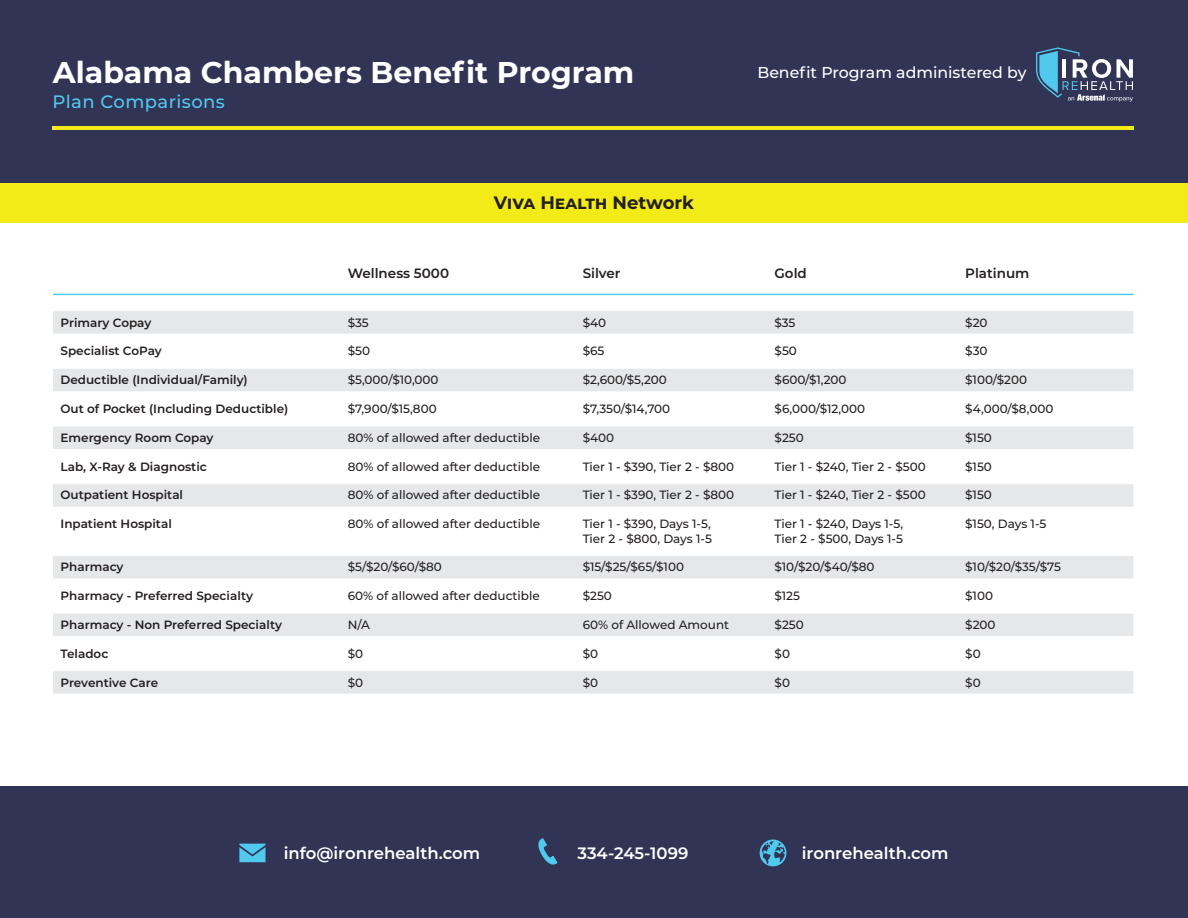
<style>
.page{position:relative;width:1188px;height:918px;background:#fff}
.page>*{position:absolute;margin:0;border:0;box-sizing:border-box;transform-origin:0 0}
.t1{font:700 30px "Montserrat";color:#fff}
.t2{font:700 18px "Montserrat";color:#231f20}
.t3{font:500 18px "Montserrat";letter-spacing:.025em;color:#51c8ee}
.t4{font:600 16.5px "Montserrat";color:#fff}
.t5{font:500 15.75px "Montserrat";color:#fff}
.t6{font:600 13.5px "Montserrat";color:#231f20}
.t7{font:500 12px/14.4px "Montserrat";color:#231f20}
.t8{font:600 12px "Montserrat";color:#231f20}
</style>
<div class="page">
<div style="left:0;top:787px;width:1188px;height:131px;background:#323456"></div>
<div style="left:0;top:0;width:1188px;height:184px;background:#323456"></div>
<svg style="left:1036px;top:47px;width:97px;height:55px"></svg>
<svg style="left:538px;top:838px;width:19px;height:27px"></svg>
<svg style="left:239px;top:844px;width:27px;height:18px"></svg>
<svg style="left:760px;top:840px;width:27px;height:26px"></svg>
<div style="left:53px;top:311px;width:1080px;height:23px;background:#e6e7e9"></div>
<div style="left:53px;top:369px;width:1080px;height:22px;background:#e6e7e9"></div>
<div style="left:53px;top:427px;width:1080px;height:22px;background:#e6e7e9"></div>
<div style="left:53px;top:484px;width:1080px;height:23px;background:#e6e7e9"></div>
<div style="left:53px;top:556px;width:1080px;height:23px;background:#e6e7e9"></div>
<div style="left:53px;top:614px;width:1080px;height:22px;background:#e6e7e9"></div>
<div style="left:53px;top:671px;width:1080px;height:23px;background:#e6e7e9"></div>
<div style="left:0;top:183px;width:1188px;height:40px;background:#f2eb17"></div>
<hr style="left:53px;top:294px;width:1080px;height:1px;background:#50c9ee">
<hr style="left:52px;top:126px;width:1081px;height:4px;background:#f2eb17">
<h1 class="t1" style="left:53px;top:50px;width:583px">Alabama Chambers Benefit Program</h1>
<h3 class="t5" style="left:757px;top:61px;width:271px">Benefit Program administered by</h3>
<h2 class="t3" style="left:52px;top:89px;width:174px">Plan Comparisons</h2>
<p class="t8" style="left:61px;top:314px;width:92px">Primary Copay</p>
<p class="t8" style="left:61px;top:343px;width:103px">Specialist CoPay</p>
<p class="t8" style="left:61px;top:371px;width:189px">Deductible (Individual/Family)</p>
<p class="t8" style="left:61px;top:400px;width:229px">Out of Pocket (Including Deductible)</p>
<p class="t8" style="left:61px;top:429px;width:155px">Emergency Room Copay</p>
<p class="t8" style="left:61px;top:458px;width:148px">Lab, X-Ray &amp; Diagnostic</p>
<p class="t8" style="left:61px;top:487px;width:124px">Outpatient Hospital</p>
<p class="t8" style="left:61px;top:515px;width:113px">Inpatient Hospital</p>
<p class="t8" style="left:61px;top:559px;width:64px">Pharmacy</p>
<p class="t8" style="left:61px;top:587px;width:194px">Pharmacy - Preferred Specialty</p>
<p class="t8" style="left:61px;top:616px;width:223px">Pharmacy - Non Preferred Specialty</p>
<p class="t8" style="left:61px;top:645px;width:49px">Teladoc</p>
<p class="t8" style="left:61px;top:674px;width:99px">Preventive Care</p>
<h2 class="t2" style="left:494px;top:190px;width:202px">Viva Health Network</h2>
<p class="t6" style="left:348px;top:263px;width:103px">Wellness 5000</p>
<p class="t6" style="left:775px;top:263px;width:34px">Gold</p>
<p class="t6" style="left:965px;top:263px;width:66px">Platinum</p>
<p class="t6" style="left:583px;top:263px;width:39px">Silver</p>
<p class="t7" style="left:348px;top:315px;width:22px">$35</p>
<p class="t7" style="left:348px;top:343px;width:24px">$50</p>
<p class="t7" style="left:348px;top:372px;width:92px">$5,000/$10,000</p>
<p class="t7" style="left:348px;top:401px;width:91px">$7,900/$15,800</p>
<p class="t7" style="left:348px;top:430px;width:194px">80% of allowed after deductible</p>
<p class="t7" style="left:348px;top:459px;width:194px">80% of allowed after deductible</p>
<p class="t7" style="left:348px;top:487px;width:194px">80% of allowed after deductible</p>
<p class="t7" style="left:348px;top:516px;width:194px">80% of allowed after deductible</p>
<p class="t7" style="left:348px;top:559px;width:96px">$5/$20/$60/$80</p>
<p class="t7" style="left:348px;top:588px;width:194px">60% of allowed after deductible</p>
<p class="t7" style="left:348px;top:617px;width:24px">N/A</p>
<p class="t7" style="left:348px;top:646px;width:17px">$0</p>
<p class="t7" style="left:348px;top:675px;width:17px">$0</p>
<p class="t7" style="left:583px;top:315px;width:25px">$40</p>
<p class="t7" style="left:583px;top:343px;width:23px">$65</p>
<p class="t7" style="left:583px;top:372px;width:86px">$2,600/$5,200</p>
<p class="t7" style="left:583px;top:401px;width:89px">$7,350/$14,700</p>
<p class="t7" style="left:583px;top:430px;width:33px">$400</p>
<p class="t7" style="left:583px;top:459px;width:153px">Tier 1 - $390, Tier 2 - $800</p>
<p class="t7" style="left:583px;top:487px;width:153px">Tier 1 - $390, Tier 2 - $800</p>
<p class="t7" style="left:583px;top:516px;width:131px">Tier 1 - $390, Days 1-5,<br>Tier 2 - $800, Days 1-5</p>
<p class="t7" style="left:583px;top:559px;width:103px">$15/$25/$65/$100</p>
<p class="t7" style="left:583px;top:588px;width:31px">$250</p>
<p class="t7" style="left:583px;top:617px;width:148px">60% of Allowed Amount</p>
<p class="t7" style="left:583px;top:646px;width:17px">$0</p>
<p class="t7" style="left:583px;top:675px;width:17px">$0</p>
<p class="t7" style="left:775px;top:315px;width:22px">$35</p>
<p class="t7" style="left:775px;top:343px;width:24px">$50</p>
<p class="t7" style="left:775px;top:372px;width:74px">$600/$1,200</p>
<p class="t7" style="left:775px;top:401px;width:92px">$6,000/$12,000</p>
<p class="t7" style="left:775px;top:430px;width:31px">$250</p>
<p class="t7" style="left:775px;top:459px;width:153px">Tier 1 - $240, Tier 2 - $500</p>
<p class="t7" style="left:775px;top:487px;width:153px">Tier 1 - $240, Tier 2 - $500</p>
<p class="t7" style="left:775px;top:516px;width:130px">Tier 1 - $240, Days 1-5,<br>Tier 2 - $500, Days 1-5</p>
<p class="t7" style="left:775px;top:559px;width:102px">$10/$20/$40/$80</p>
<p class="t7" style="left:775px;top:588px;width:27px">$125</p>
<p class="t7" style="left:775px;top:617px;width:31px">$250</p>
<p class="t7" style="left:775px;top:646px;width:17px">$0</p>
<p class="t7" style="left:775px;top:675px;width:17px">$0</p>
<p class="t7" style="left:965px;top:315px;width:24px">$20</p>
<p class="t7" style="left:965px;top:343px;width:24px">$30</p>
<p class="t7" style="left:965px;top:372px;width:63px">$100/$200</p>
<p class="t7" style="left:965px;top:401px;width:90px">$4,000/$8,000</p>
<p class="t7" style="left:965px;top:430px;width:28px">$150</p>
<p class="t7" style="left:965px;top:459px;width:28px">$150</p>
<p class="t7" style="left:965px;top:487px;width:28px">$150</p>
<p class="t7" style="left:965px;top:516px;width:83px">$150, Days 1-5</p>
<p class="t7" style="left:965px;top:559px;width:97px">$10/$20/$35/$75</p>
<p class="t7" style="left:965px;top:588px;width:29px">$100</p>
<p class="t7" style="left:965px;top:617px;width:32px">$200</p>
<p class="t7" style="left:965px;top:646px;width:17px">$0</p>
<p class="t7" style="left:965px;top:675px;width:17px">$0</p>
<h3 class="t4" style="left:284px;top:841px;width:198px">info@ironrehealth.com</h3>
<h3 class="t4" style="left:578px;top:841px;width:112px">334-245-1099</h3>
<h3 class="t4" style="left:802px;top:841px;width:148px">ironrehealth.com</h3>
</div>
